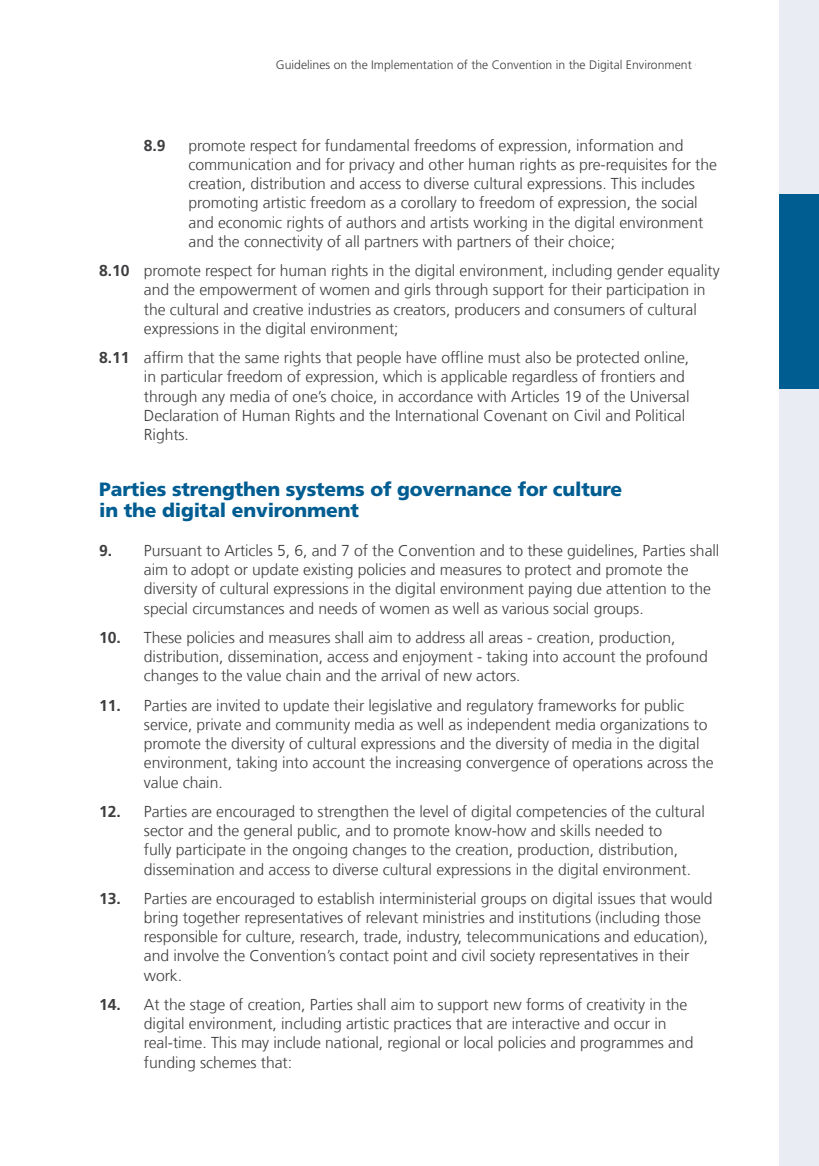
<style>
.page{position:relative;width:819px;height:1166px;background:#fff}
.page>*{position:absolute;margin:0;border:0;box-sizing:border-box;transform-origin:0 0}
.t1{font:900 19.25px/21px "Frutiger LT Std";letter-spacing:-.01em;color:#005d92}
.t2{font:300 15.75px/19.2px "Frutiger LT Com";letter-spacing:-.005em;color:#3e3d40}
.t3{font:700 15.75px "Frutiger LT Com";color:#3e3d40}
.t4{font:300 12.25px "Frutiger LT Std";color:#3e3d40}
.s1{font-weight:900}
.s2{font-weight:700}
</style>
<div class="page">
<div style="left:779px;top:0;width:40px;height:1166px;background:#eaecf3"></div>
<div style="left:779px;top:194px;width:40px;height:195px;background:#005d92"></div>
<p class="t4" style="left:144px;top:58px;width:577px">Operational Guidelines – Guidelines on the Implementation of the Convention in the Digital Environment • <span class="s1">89</span></p>
<p class="t3" style="left:144px;top:136px;width:23px">8.9</p>
<p class="t2" style="left:189px;top:136px;width:530px">promote respect for fundamental freedoms of expression, information and communication and for privacy and other human rights as pre-requisites for the creation, distribution and access to diverse cultural expressions. This includes promoting artistic freedom as a corollary to freedom of expression, the social and economic rights of authors and artists working in the digital environment and the connectivity of all partners with partners of their choice;</p>
<p class="t2" style="left:144px;top:261px;width:577px;text-indent:-45px"><span class="s2">8.10</span> promote respect for human rights in the digital environment, including gender equality and the empowerment of women and girls through support for their participation in the cultural and creative industries as creators, producers and consumers of cultural expressions in the digital environment;</p>
<p class="t2" style="left:144px;top:348px;width:547px;text-indent:-45px"><span class="s2">8.11</span> affirm that the same rights that people have offline must also be protected online, in particular freedom of expression, which is applicable regardless of frontiers and through any media of one’s choice, in accordance with Articles 19 of the Universal Declaration of Human Rights and the International Covenant on Civil and Political Rights.</p>
<p class="t1" style="left:99px;top:479px;width:524px">Parties strengthen systems of governance for culture in the digital environment</p>
<p class="t2" style="left:144px;top:541px;width:577px;text-indent:-45px"><span class="s2">9.</span> Pursuant to Articles 5, 6, and 7 of the Convention and to these guidelines, Parties shall aim to adopt or update existing policies and measures to protect and promote the diversity of cultural expressions in the digital environment paying due attention to the special circumstances and needs of women as well as various social groups.</p>
<p class="t2" style="left:144px;top:628px;width:565px;text-indent:-45px"><span class="s2">10.</span> These policies and measures shall aim to address all areas - creation, production, distribution, dissemination, access and enjoyment - taking into account the profound changes to the value chain and the arrival of new actors.</p>
<p class="t2" style="left:144px;top:695px;width:571px;text-indent:-45px"><span class="s2">11.</span> Parties are invited to update their legislative and regulatory frameworks for public service, private and community media as well as independent media organizations to promote the diversity of cultural expressions and the diversity of media in the digital environment, taking into account the increasing convergence of operations across the value chain.</p>
<p class="t2" style="left:144px;top:802px;width:562px;text-indent:-45px"><span class="s2">12.</span> Parties are encouraged to strengthen the level of digital competencies of the cultural sector and the general public, and to promote know-how and skills needed to<br>fully participate in the ongoing changes to the creation, production, distribution, dissemination and access to diverse cultural expressions in the digital environment.</p>
<p class="t2" style="left:144px;top:889px;width:570px;text-indent:-45px"><span class="s2">13.</span> Parties are encouraged to establish interministerial groups on digital issues that would bring together representatives of relevant ministries and institutions (including those responsible for culture, research, trade, industry, telecommunications and education), and involve the Convention’s contact point and civil society representatives in their work.</p>
<p class="t2" style="left:144px;top:995px;width:551px;text-indent:-45px"><span class="s2">14.</span> At the stage of creation, Parties shall aim to support new forms of creativity in the digital environment, including artistic practices that are interactive and occur in real-time. This may include national, regional or local policies and programmes and funding schemes that:</p>
</div>
